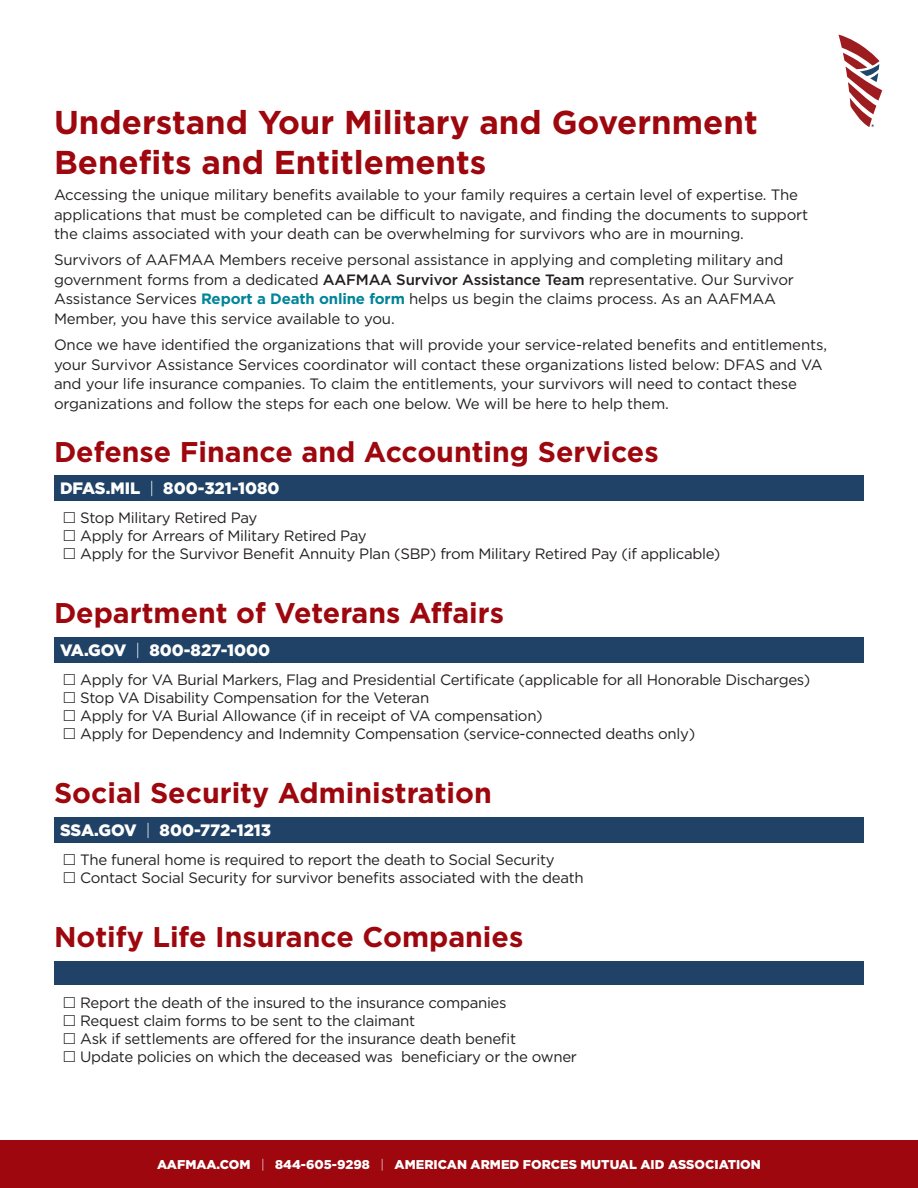
<style>
.page{position:relative;width:918px;height:1188px;background:#fff}
.page>*{position:absolute;margin:0;border:0;box-sizing:border-box;transform-origin:0 0}
.t1{font:700 33px/39.6px "Gotham";color:#9d070d}
.t2{font:700 28.5px "Gotham";color:#9d070d}
.t3{font:900 16.5px "Gotham";color:#fff}
.t4{font:15px/18px "Gotham";letter-spacing:-.02em;color:#231f20}
.t5{font:900 12.75px "Gotham";color:#fff}
.s1{font-weight:500}
.s2{font-weight:700;color:#008599}
.s3{font-weight:300}
</style>
<div class="page">
<div style="left:0;top:1140px;width:918px;height:48px;background:#9d070d"></div>
<svg style="left:838px;top:35px;width:45px;height:92px"></svg>
<div style="left:54px;top:637px;width:810px;height:25px;background:#1f4266"></div>
<div style="left:54px;top:475px;width:810px;height:25px;background:#1f4266"></div>
<div style="left:54px;top:817px;width:810px;height:25px;background:#1f4266"></div>
<div style="left:54px;top:961px;width:810px;height:24px;background:#1f4266"></div>
<h1 class="t1" style="left:54px;top:103px;width:705px">Understand Your Military and Government<br>Benefits and Entitlements</h1>
<p class="t4" style="left:54px;top:185px;width:756px;line-height:19.5px">Accessing the unique military benefits available to your family requires a certain level of expertise. The applications that must be completed can be difficult to navigate, and finding the documents to support the claims associated with your death can be overwhelming for survivors who are in mourning.</p>
<p class="t4" style="left:54px;top:250px;width:742px;line-height:19.5px">Survivors of AAFMAA Members receive personal assistance in applying and completing military and government forms from a dedicated <span class="s1">AAFMAA Survivor Assistance Team</span> representative. Our Survivor Assistance Services <span class="s2">Report a Death online form</span> helps us begin the claims process. As an AAFMAA Member, you have this service available to you.</p>
<p class="t4" style="left:54px;top:335px;width:775px;line-height:19.5px">Once we have identified the organizations that will provide your service-related benefits and entitlements, your Survivor Assistance Services coordinator will contact these organizations listed below: DFAS and VA and your life insurance companies. To claim the entitlements, your survivors will need to contact these organizations and follow the steps for each one below. We will be here to help them.</p>
<h2 class="t2" style="left:54px;top:433px;width:606px">Defense Finance and Accounting Services</h2>
<p class="t3" style="left:60px;top:477px;width:221px">DFAS.MIL <span class="s3">|</span> 800-321-1080</p>
<p class="t4" style="left:80px;top:509px;width:642px">Stop Military Retired Pay<br>Apply for Arrears of Military Retired Pay<br>Apply for the Survivor Benefit Annuity Plan (SBP) from Military Retired Pay (if applicable)</p>
<h2 class="t2" style="left:54px;top:594px;width:452px">Department of Veterans Affairs</h2>
<p class="t3" style="left:60px;top:639px;width:212px">VA.GOV <span class="s3">|</span> 800-827-1000</p>
<p class="t4" style="left:80px;top:670px;width:732px">Apply for VA Burial Markers, Flag and Presidential Certificate (applicable for all Honorable Discharges)<br>Stop VA Disability Compensation for the Veteran<br>Apply for VA Burial Allowance (if in receipt of VA compensation)<br>Apply for Dependency and Indemnity Compensation (service-connected deaths only)</p>
<h2 class="t2" style="left:54px;top:774px;width:439px">Social Security Administration</h2>
<p class="t3" style="left:60px;top:819px;width:213px">SSA.GOV <span class="s3">|</span> 800-772-1213</p>
<p class="t4" style="left:80px;top:850px;width:505px">The funeral home is required to report the death to Social Security<br>Contact Social Security for survivor benefits associated with the death</p>
<h2 class="t2" style="left:54px;top:918px;width:471px">Notify Life Insurance Companies</h2>
<p class="t4" style="left:80px;top:993px;width:498px">Report the death of the insured to the insurance companies<br>Request claim forms to be sent to the claimant<br>Ask if settlements are offered for the insurance death benefit<br>Update policies on which the deceased was beneficiary or the owner</p>
<p class="t5" style="left:157px;top:1156px;width:605px">AAFMAA.COM <span class="s3">|</span> 844-605-9298 <span class="s3">|</span> AMERICAN ARMED FORCES MUTUAL AID ASSOCIATION</p>
</div>
